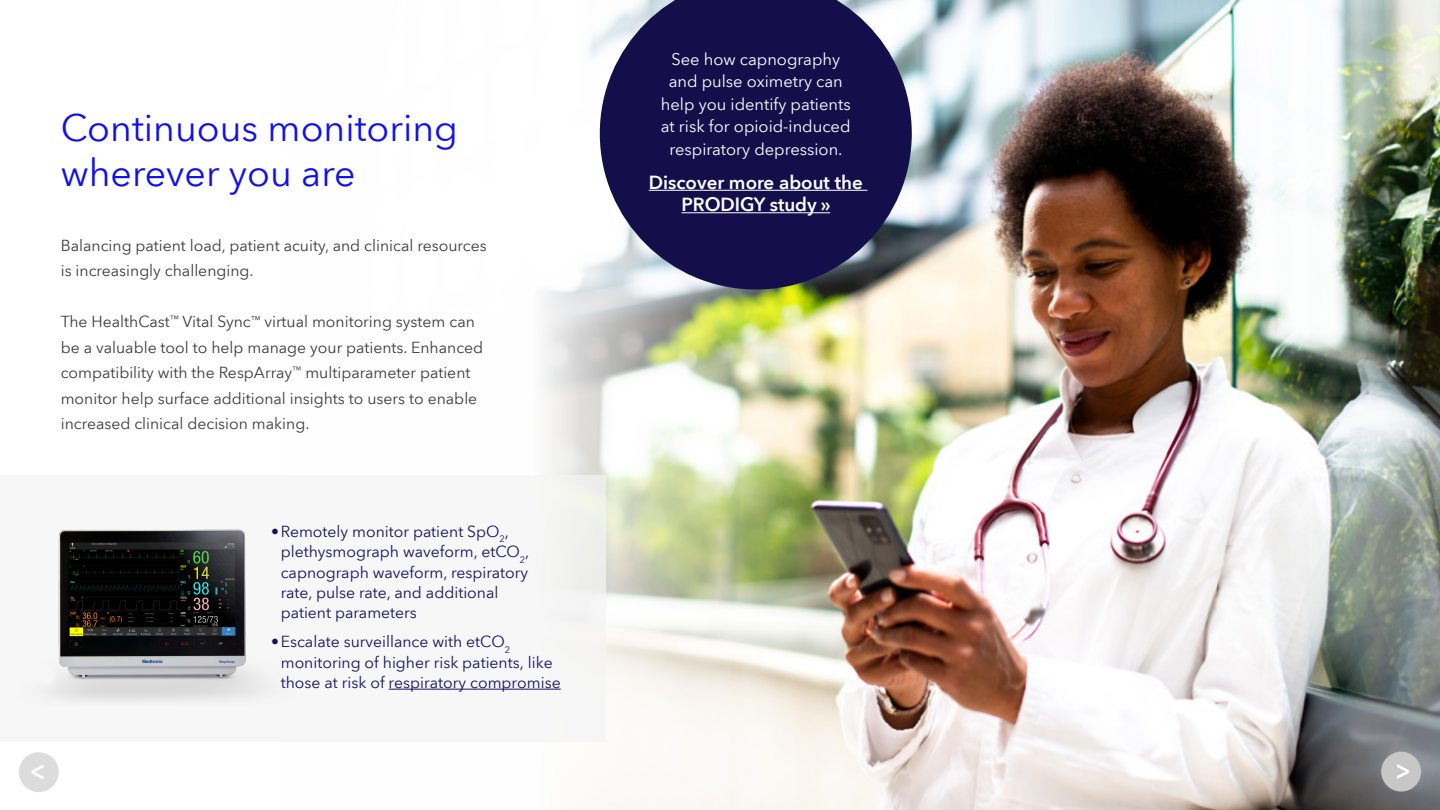
<style>
.page{position:relative;width:1440px;height:810px;background:#fff}
.page>*{position:absolute;margin:0;border:0;box-sizing:border-box;transform-origin:0 0}
.t1{font:37.5px/45px "Avenir Next World";color:#1010eb}
.t2{font:600 18.75px/22.5px "Avenir Next World";color:#fff;text-align:center}
.t3{font:16.5px/22.5px "Avenir Next World";color:#fff;text-align:center}
.t4{font:15.75px/25.5px "Avenir Next World";color:#3c3c3c}
.t5{font:15.75px/20.2px "Avenir Next World";color:#170f5f}
</style>
<div class="page">
<img style="left:543px;top:0;width:897px;height:810px">
<div style="left:0;top:476px;width:606px;height:266px;background:#f5f5f5"></div>
<hr style="left:389px;top:689px;width:172px;height:1px;background:#170f5f">
<div style="left:1381px;top:752px;width:40px;height:40px;background:#c7c7c7;border-radius:50%"></div>
<svg style="left:1397px;top:764px;width:12px;height:15px"></svg>
<div style="left:19px;top:752px;width:40px;height:40px;background:#dcdcdc;border-radius:50%"></div>
<svg style="left:32px;top:765px;width:12px;height:14px"></svg>
<img style="left:53px;top:529px;width:205px;height:171px">
<svg style="left:600px;top:0;width:312px;height:290px;background:#333061"></svg>
<hr style="left:649px;top:190px;width:218px;height:1px;background:#fff">
<hr style="left:681px;top:212px;width:149px;height:1px;background:#fff">
<h1 class="t1" style="left:61px;top:106px;width:399px">Continuous monitoring wherever you are</h1>
<p class="t4" style="left:61px;top:233px;width:428px">Balancing patient load, patient acuity, and clinical resources is increasingly challenging.</p>
<p class="t4" style="left:61px;top:309px;width:424px">The HealthCast<sup>™</sup> Vital Sync<sup>™</sup> virtual monitoring system can be a valuable tool to help manage your patients. Enhanced compatibility with the RespArray<sup>™</sup> multiparameter patient monitor help surface additional insights to users to enable increased clinical decision making.</p>
<p class="t5" style="left:281px;top:522px;width:250px;text-indent:-10px">•Remotely monitor patient SpO<sub>2</sub>, plethysmograph waveform, etCO<sub>2</sub>, capnograph waveform, respiratory rate, pulse rate, and additional patient parameters</p>
<p class="t5" style="left:281px;top:632px;width:282px;text-indent:-10px">•Escalate surveillance with etCO<sub>2 </sub>monitoring of higher risk patients, like those at risk of respiratory compromise</p>
<p class="t3" style="left:661px;top:48px;width:191px">See how capnography and pulse oximetry can help you identify patients at risk for opioid-induced respiratory depression.</p>
<p class="t2" style="left:649px;top:171px;width:215px">Discover more about the<br>PRODIGY study »</p>
</div>
